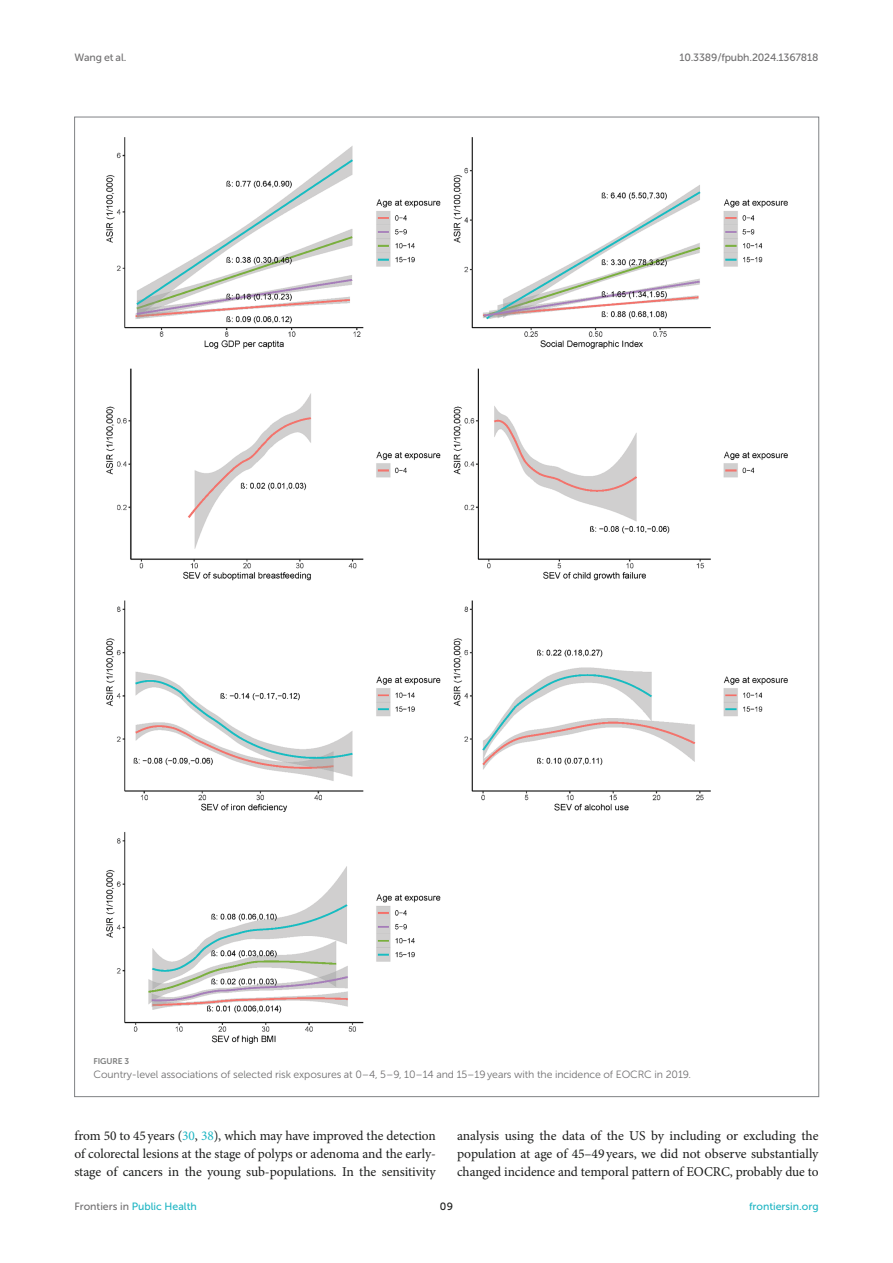
<style>
.page{position:relative;width:893px;height:1263px;background:#fff}
.page>*{position:absolute;margin:0;border:0;box-sizing:border-box;transform-origin:0 0}
.TEXT{font:13.5px/18px "Minion Pro";letter-spacing:-.01em;color:#1b1c1b;text-align:justify}
.FIG_LEG{font:10.5px "Museo Sans 300";letter-spacing:-.01em;color:#706f70}
.t1{font:10.5px "Museo Sans 500";color:#1db5c3}
.t2{font:10.5px "Museo Sans 500";letter-spacing:-.015em;color:#706f70}
.t3{font:10.5px "Museo Sans 500";color:#1b1c1b}
.FIG_HD{font:8.25px "Museo Sans 700";letter-spacing:-.01em;color:#7e7f7f}
.s1{color:#1db5c3}
.s2{color:#706f70}
</style>
<div class="page">
<img style="left:106px;top:137px;width:682px;height:907px">
<p class="t2" style="left:74px;top:51px;width:53px">Wang et al.</p>
<p class="t2" style="left:679px;top:51px;width:141px">10.3389/fpubh.2024.1367818</p>
<p class="FIG_HD" style="left:94px;top:1057px;width:37px">FIGURE 3</p>
<p class="FIG_LEG" style="left:94px;top:1068px;width:599px">Country-level associations of selected risk exposures at 0–4, 5–9, 10–14 and 15–19 years with the incidence of EOCRC in 2019.</p>
<p class="TEXT" style="left:74px;top:1127px;width:363px">from 50 to 45years (<span class="s1">30</span>, <span class="s1">38</span>), which may have improved the detection of colorectal lesions at the stage of polyps or adenoma and the early&shy;stage of cancers in the young sub-populations. In the sensitivity</p>
<p class="TEXT" style="left:457px;top:1127px;width:363px">analysis using the data of the US by including or excluding the population at age of 45–49years, we did not observe substantially changed incidence and temporal pattern of EOCRC, probably due to</p>
<p class="t1" style="left:74px;top:1200px;width:124px"><span class="s2">Frontiers in</span> Public Health</p>
<p class="t3" style="left:440px;top:1200px;width:15px">09</p>
<p class="t1" style="left:749px;top:1200px;width:71px">frontiersin.org</p>
</div>
